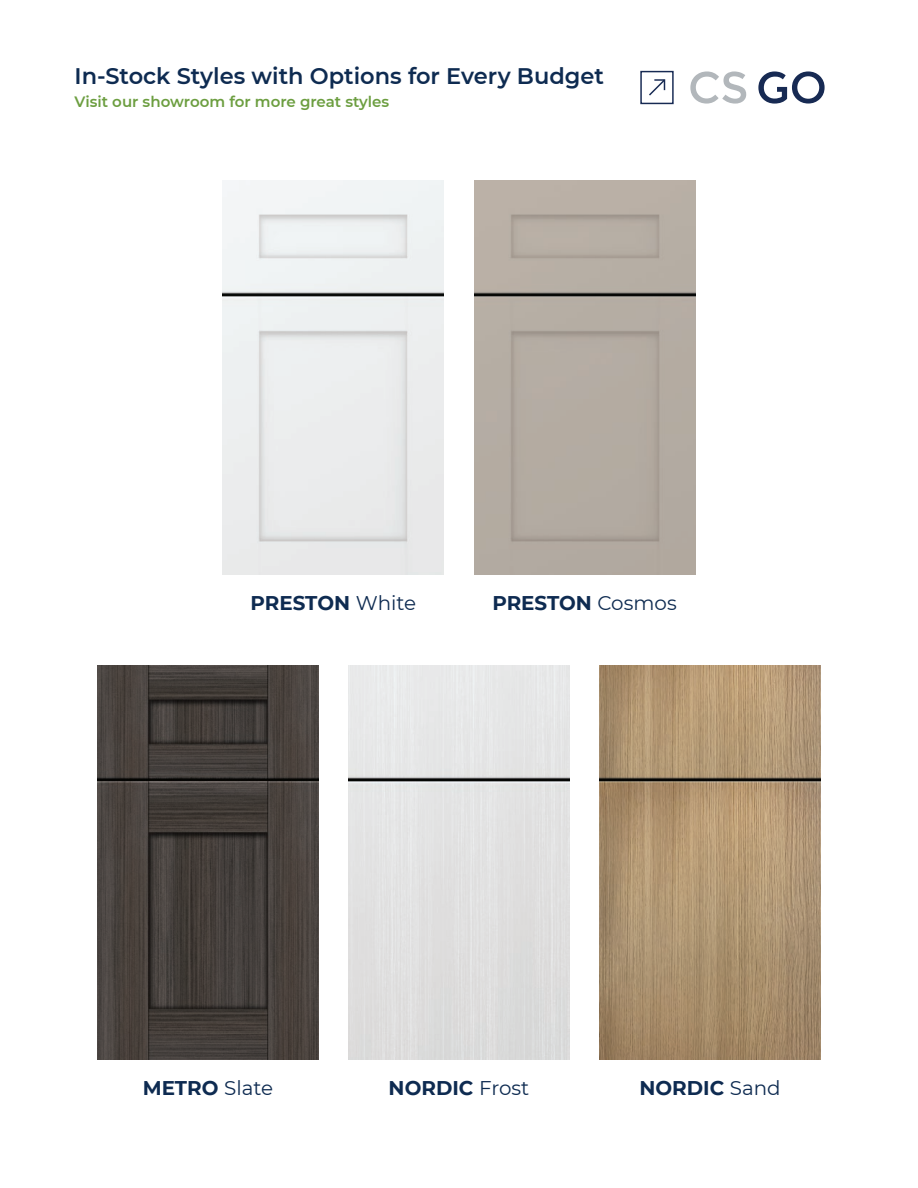
<style>
.page{position:relative;width:918px;height:1188px;background:#fff}
.page>*{position:absolute;margin:0;border:0;box-sizing:border-box;transform-origin:0 0}
.t1{font:600 22.5px "Montserrat";color:#0e2b51}
.t2{font:700 19.8px "Montserrat";color:#0e2b51}
.t3{font:600 15px "Montserrat";color:#6c9e40}
.s1{font-weight:400}
</style>
<div class="page">
<div style="left:640px;top:71px;width:34px;height:33px;border:1px solid #172a53"></div>
<svg style="left:649px;top:79px;width:17px;height:17px"></svg>
<svg style="left:690px;top:71px;width:56px;height:33px"></svg>
<svg style="left:758px;top:71px;width:67px;height:33px"></svg>
<img style="left:223px;top:181px;width:221px;height:394px">
<img style="left:348px;top:665px;width:222px;height:395px">
<img style="left:97px;top:665px;width:221px;height:395px">
<img style="left:600px;top:665px;width:221px;height:395px">
<div style="left:474px;top:181px;width:221px;height:394px;background:#b4aba2"></div>
<p class="t1" style="left:75px;top:61px;width:531px">In-Stock Styles with Options for Every Budget</p>
<p class="t3" style="left:75px;top:91px;width:316px">Visit our showroom for more great styles</p>
<p class="t2" style="left:251px;top:588px;width:167px">PRESTON <span class="s1">White</span></p>
<p class="t2" style="left:492px;top:588px;width:186px">PRESTON <span class="s1">Cosmos</span></p>
<p class="t2" style="left:143px;top:1073px;width:132px">METRO <span class="s1">Slate</span></p>
<p class="t2" style="left:389px;top:1073px;width:142px">NORDIC <span class="s1">Frost</span></p>
<p class="t2" style="left:639px;top:1073px;width:143px">NORDIC <span class="s1">Sand</span></p>
</div>
